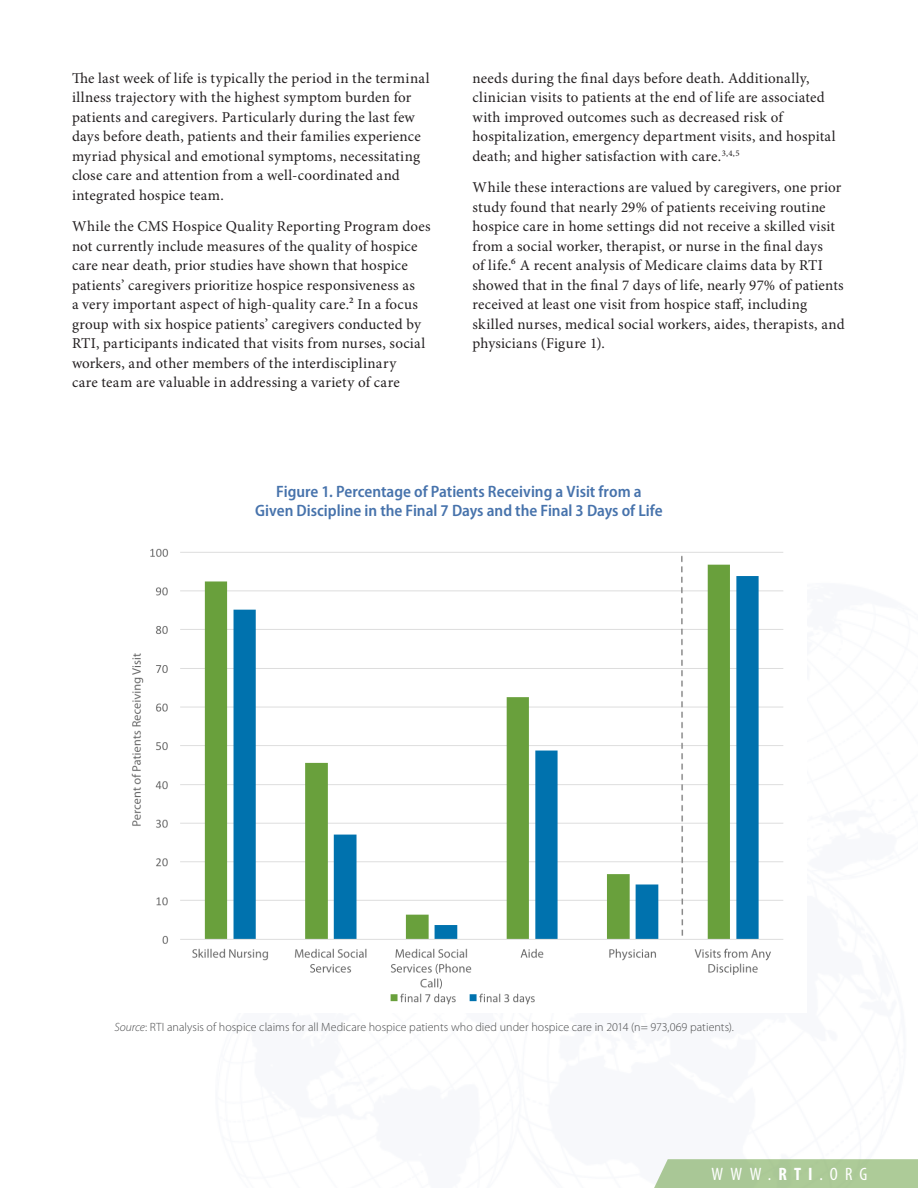
<style>
.page{position:relative;width:918px;height:1188px;background:#fff}
.page>*{position:absolute;margin:0;border:0;box-sizing:border-box;transform-origin:0 0}
.t1{font:condensed 18px "Myriad Pro";letter-spacing:.405em;color:#fff}
.Sub2_Myriad_SemiBold{font:600 semi-condensed 16.5px "Myriad Pro";color:#4773ac}
.Text_2_Minion_10_13{font:15px/19.5px "Minion Pro";letter-spacing:.015em;color:#231f20}
.t2{font:300 12px "Myriad Pro";letter-spacing:.005em;color:#494a4b}
.s1{font-style:italic}
.s2{font-weight:700}
</style>
<div class="page">
<div style="left:654px;top:1159px;width:264px;height:29px;background:#adca97"></div>
<img style="left:131px;top:548px;width:653px;height:457px">
<p class="Text_2_Minion_10_13" style="left:72px;top:69px;width:359px">The last week of life is typically the period in the terminal illness trajectory with the highest symptom burden for patients and caregivers. Particularly during the last few days before death, patients and their families experience myriad physical and emotional symptoms, necessitating close care and attention from a well-coordinated and integrated hospice team.</p>
<p class="Text_2_Minion_10_13" style="left:72px;top:217px;width:360px">While the CMS Hospice Quality Reporting Program does not currently include measures of the quality of hospice care near death, prior studies have shown that hospice patients’ caregivers prioritize hospice responsiveness as<br>a very important aspect of high-quality care.² In a focus group with six hospice patients’ caregivers conducted by RTI, participants indicated that visits from nurses, social workers, and other members of the interdisciplinary<br>care team are valuable in addressing a variety of care</p>
<p class="Text_2_Minion_10_13" style="left:472px;top:69px;width:365px">needs during the final days before death. Additionally, clinician visits to patients at the end of life are associated with improved outcomes such as decreased risk of hospitalization, emergency department visits, and hospital death; and higher satisfaction with care.<sup>3,4,5</sup></p>
<p class="Text_2_Minion_10_13" style="left:472px;top:178px;width:374px">While these interactions are valued by caregivers, one prior study found that nearly 29% of patients receiving routine hospice care in home settings did not receive a skilled visit from a social worker, therapist, or nurse in the final days<br>of life.⁶ A recent analysis of Medicare claims data by RTI showed that in the final 7 days of life, nearly 97% of patients received at least one visit from hospice staff, including skilled nurses, medical social workers, aides, therapists, and physicians (Figure 1).</p>
<p class="Sub2_Myriad_SemiBold" style="left:276px;top:482px;width:367px">Figure 1. Percentage of Patients Receiving a Visit from a</p>
<p class="Sub2_Myriad_SemiBold" style="left:255px;top:501px;width:409px">Given Discipline in the Final 7 Days and the Final 3 Days of Life</p>
<p class="t2" style="left:114px;top:1021px;width:621px"><span class="s1">Source</span>: RTI analysis of hospice claims for all Medicare hospice patients who died under hospice care in 2014 (n= 973,069 patients).</p>
<p class="t1" style="left:711px;top:1165px;width:157px">WWW.<span class="s2">RTI</span>.ORG</p>
</div>
